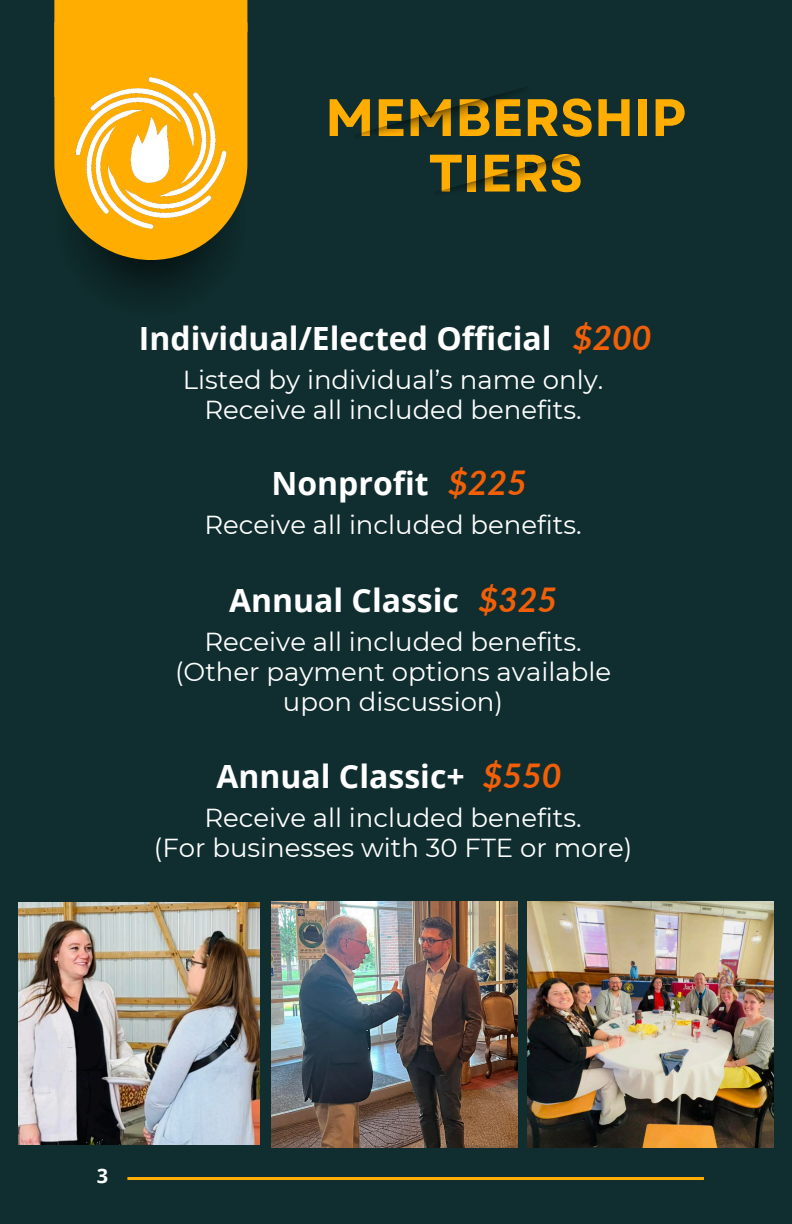
<style>
.page{position:relative;width:792px;height:1224px;background:#102e2f}
.page>*{position:absolute;margin:0;border:0;box-sizing:border-box;transform-origin:0 0}
.t1{font:700 52.6px/55.6px "Garet";color:#ffad00;text-align:center}
.t2{font:italic 700 34px "Lato";color:#f25f07}
.t3{font:700 32px "Open Sans";color:#fff}
.t4{font:26px/30px "Montserrat";color:#fff;text-align:center}
.t5{font:700 20px "Open Sans";color:#fff}
</style>
<div class="page">
<svg style="left:95px;top:260px;width:113px;height:30px"></svg>
<svg style="left:54px;top:97px;width:193px;height:163px;fill:#ffad00"></svg>
<div style="left:54px;top:0;width:193px;height:97px;background:#ffad00"></div>
<img style="left:74px;top:78px;width:153px;height:156px">
<hr style="left:127px;top:1177px;width:577px;height:3px;background:#ffad00">
<img style="left:18px;top:903px;width:242px;height:241px">
<img style="left:271px;top:902px;width:246px;height:246px">
<img style="left:528px;top:902px;width:246px;height:246px">
<p class="t1" style="left:325px;top:90px;width:362px">MEMBERSHIP<br>TIERS</p>
<h2 class="t3" style="left:139px;top:316px;width:414px">Individual/Elected Official</h2>
<h2 class="t2" style="left:573px;top:316px;width:80px">$200</h2>
<p class="t4" style="left:183px;top:364px;width:422px">Listed by individual’s name only.<br>Receive all included benefits.</p>
<h2 class="t3" style="left:271px;top:461px;width:159px">Nonprofit</h2>
<p class="t2" style="left:448px;top:462px;width:80px">$225</p>
<h2 class="t4" style="left:204px;top:510px;width:379px">Receive all included benefits.</h2>
<h2 class="t3" style="left:229px;top:578px;width:232px">Annual Classic</h2>
<p class="t2" style="left:478px;top:578px;width:80px">$325</p>
<p class="t4" style="left:204px;top:626px;width:379px">Receive all included benefits.</p>
<h2 class="t4" style="left:175px;top:656px;width:437px">(Other payment options available upon discussion)</h2>
<p class="t3" style="left:216px;top:754px;width:250px">Annual Classic+</p>
<p class="t2" style="left:483px;top:755px;width:80px">$550</p>
<p class="t4" style="left:204px;top:803px;width:379px">Receive all included benefits.</p>
<p class="t4" style="left:154px;top:833px;width:480px">(For businesses with 30 FTE or more)</p>
<p class="t5" style="left:97px;top:1162px;width:13px">3</p>
</div>
